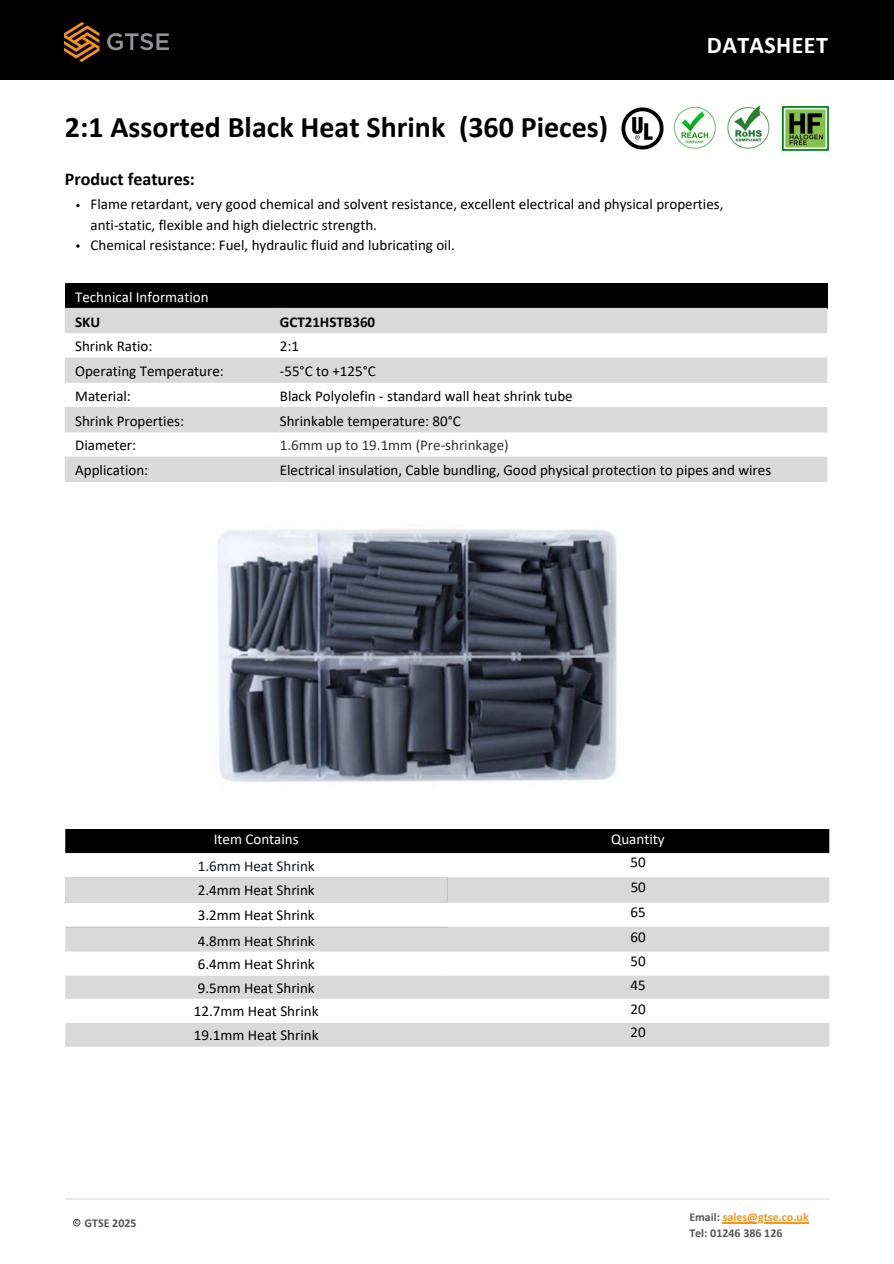
<style>
.page{position:relative;width:894px;height:1264px;background:#fff}
.page>*{position:absolute;margin:0;border:0;box-sizing:border-box;transform-origin:0 0}
.t1{font:700 30px "Calibri";color:#000}
.t2{font:700 24px "Calibri";letter-spacing:.015em;color:#fff}
.t3{font:700 18px "Calibri";color:#000}
.t4{font:15px/20.2px "Calibri";color:#000}
.t5{font:15px "Calibri";color:#fff}
.t6{font:15px "Calibri";color:#333}
.t7{font:700 15px "Calibri";color:#000}
.t8{font:15px "Calibri";color:#12181f}
.t9{font:700 12px "Calibri";color:#575656}
.t10{font:700 12px "Calibri";color:#f7941d}
.t11{font:700 7.95px "Calibri";color:#575656}
.s1{color:#575656}
</style>
<div class="page">
<div style="left:0;top:0;width:893px;height:79px;background:#000"></div>
<hr style="left:65px;top:1197px;width:763px;height:2px;background:#e9e9e9">
<img style="left:65px;top:23px;width:103px;height:39px">
<svg style="left:73px;top:1218px;width:7px;height:8px"></svg>
<div style="left:65px;top:283px;width:762px;height:25px;background:#000"></div>
<svg style="left:65px;top:308px;width:762px;height:174px;fill:#d9d9d9"></svg>
<img style="left:782px;top:106px;width:46px;height:44px">
<img style="left:727px;top:105px;width:43px;height:44px">
<img style="left:673px;top:106px;width:43px;height:43px">
<img style="left:621px;top:107px;width:43px;height:43px">
<div style="left:65px;top:829px;width:764px;height:24px;background:#000"></div>
<div style="left:65px;top:877px;width:764px;height:169px;background:#d9d9d9"></div>
<svg style="left:65px;top:902px;width:764px;height:121px"></svg>
<svg style="left:65px;top:878px;width:1px;height:23px"></svg>
<svg style="left:446px;top:878px;width:1px;height:23px"></svg>
<hr style="left:65px;top:877px;width:382px;height:1px;background:#d9d9d9">
<hr style="left:65px;top:901px;width:382px;height:1px;background:#d9d9d9">
<hr style="left:65px;top:926px;width:382px;height:1px;background:#d9d9d9">
<img style="left:218px;top:529px;width:399px;height:253px">
<hr style="left:722px;top:1222px;width:86px;height:1px;background:#f7941d">
<svg style="left:76px;top:204px;width:4px;height:3px"></svg>
<svg style="left:76px;top:244px;width:4px;height:4px"></svg>
<p class="t2" style="left:706px;top:35px;width:122px">DATASHEET</p>
<p class="t1" style="left:65px;top:114px;width:544px">2:1 Assorted Black Heat Shrink (360 Pieces)</p>
<p class="t3" style="left:65px;top:171px;width:131px">Product features:</p>
<p class="t4" style="left:90px;top:195px;width:634px">Flame retardant, very good chemical and solvent resistance, excellent electrical and physical properties, anti-static, flexible and high dielectric strength.</p>
<p class="t4" style="left:90px;top:236px;width:366px">Chemical resistance: Fuel, hydraulic fluid and lubricating oil.</p>
<p class="t5" style="left:75px;top:290px;width:135px">Technical Information</p>
<h2 class="t7" style="left:75px;top:315px;width:27px">SKU</h2>
<h1 class="t7" style="left:280px;top:315px;width:97px">GCT21HSTB360</h1>
<p class="t4" style="left:75px;top:337px;width:79px">Shrink Ratio:</p>
<p class="t4" style="left:280px;top:337px;width:21px">2:1</p>
<p class="t4" style="left:75px;top:362px;width:150px">Operating Temperature:</p>
<p class="t4" style="left:280px;top:362px;width:97px">-55°C to +125°C</p>
<h3 class="t4" style="left:75px;top:387px;width:57px">Material:</h3>
<p class="t4" style="left:280px;top:387px;width:294px">Black Polyolefin - standard wall heat shrink tube</p>
<p class="t4" style="left:75px;top:412px;width:110px">Shrink Properties:</p>
<p class="t4" style="left:280px;top:412px;width:182px">Shrinkable temperature: 80°C</p>
<p class="t4" style="left:75px;top:436px;width:63px">Diameter:</p>
<p class="t6" style="left:280px;top:439px;width:230px">1.6mm up to 19.1mm (Pre-shrinkage)</p>
<p class="t4" style="left:75px;top:461px;width:75px">Application:</p>
<p class="t4" style="left:280px;top:461px;width:492px">Electrical insulation, Cable bundling, Good physical protection to pipes and wires</p>
<p class="t5" style="left:214px;top:832px;width:86px">Item Contains</p>
<p class="t5" style="left:611px;top:832px;width:55px">Quantity</p>
<p class="t8" style="left:198px;top:859px;width:118px">1.6mm Heat Shrink</p>
<p class="t4" style="left:630px;top:853px;width:17px">50</p>
<p class="t4" style="left:198px;top:881px;width:118px">2.4mm Heat Shrink</p>
<p class="t4" style="left:630px;top:878px;width:17px">50</p>
<p class="t4" style="left:198px;top:906px;width:118px">3.2mm Heat Shrink</p>
<p class="t4" style="left:630px;top:903px;width:17px">65</p>
<p class="t4" style="left:198px;top:932px;width:118px">4.8mm Heat Shrink</p>
<p class="t4" style="left:630px;top:927px;width:17px">60</p>
<p class="t4" style="left:198px;top:955px;width:118px">6.4mm Heat Shrink</p>
<p class="t4" style="left:630px;top:952px;width:17px">50</p>
<p class="t4" style="left:198px;top:978px;width:118px">9.5mm Heat Shrink</p>
<p class="t4" style="left:630px;top:976px;width:17px">45</p>
<p class="t4" style="left:194px;top:1002px;width:126px">12.7mm Heat Shrink</p>
<p class="t4" style="left:630px;top:999px;width:17px">20</p>
<p class="t4" style="left:194px;top:1026px;width:126px">19.1mm Heat Shrink</p>
<p class="t4" style="left:630px;top:1023px;width:17px">20</p>
<p class="t11" style="left:75px;top:1218px;width:5px">c</p>
<p class="t9" style="left:84px;top:1217px;width:54px">GTSE 2025</p>
<p class="t10" style="left:689px;top:1212px;width:121px"><span class="s1">Email:</span> sales@gtse.co.uk</p>
<p class="t9" style="left:689px;top:1228px;width:95px">Tel: 01246 386 126</p>
</div>
